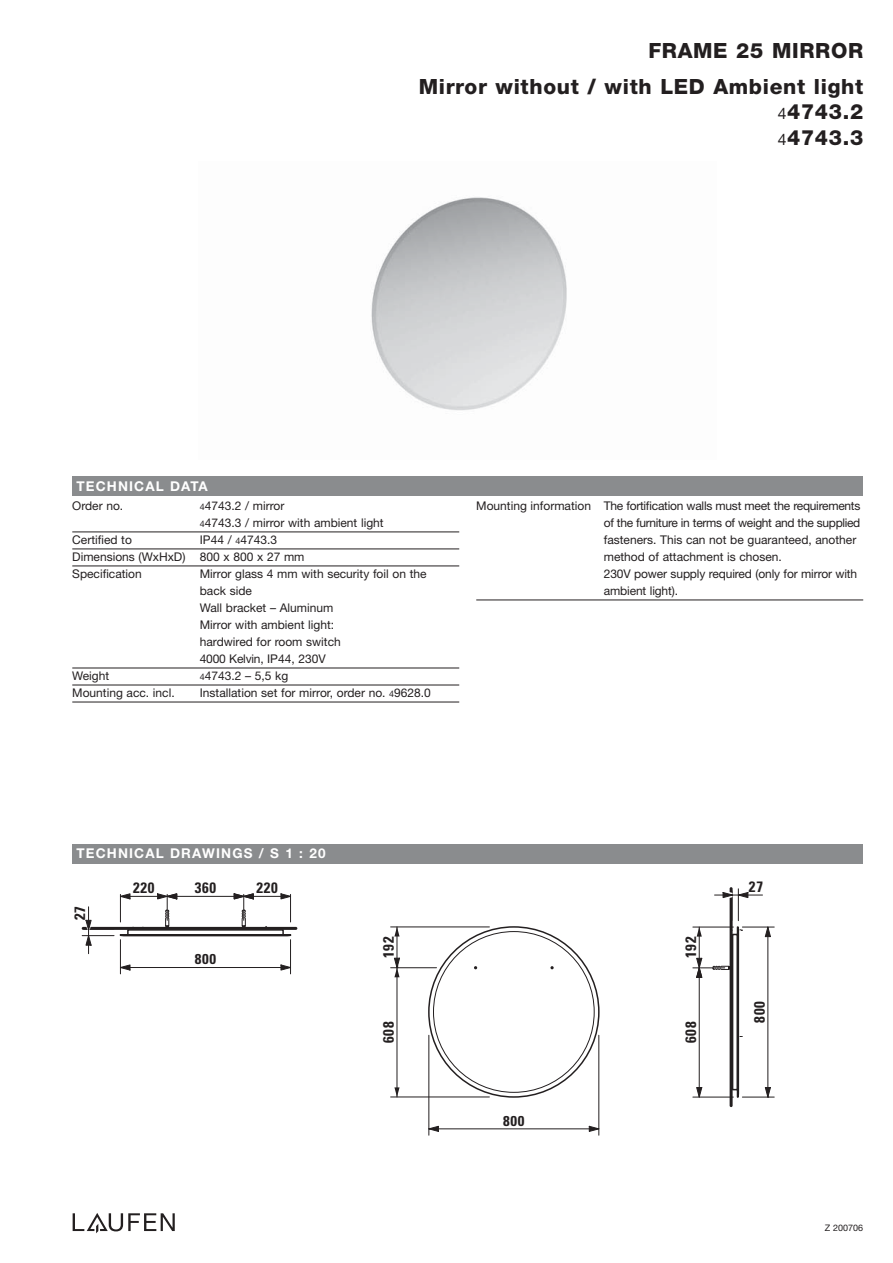
<style>
.page{position:relative;width:893px;height:1263px;background:#fff}
.page>*{position:absolute;margin:0;border:0;box-sizing:border-box;transform-origin:0 0}
.t1{font:800 21px/25.5px "Helvetica Neue";letter-spacing:.03em;color:#231f20;text-align:justify}
.t2{font:700 condensed 15px "Univers";letter-spacing:.05em;color:#231f20}
.t3{font:700 condensed 14.25px "Univers";letter-spacing:.05em;color:#231f20;scale:1.05 1}
.t4{font:700 13.5px "Helvetica Neue";letter-spacing:.085em;color:#fff}
.t5{font:12px/17px "Helvetica Neue";color:#231f20}
.t6{font:9px "Helvetica Neue";color:#231f20}
.s1{font-weight:400;font-size:15.75px}
.s2{font-size:9px}
</style>
<div class="page">
<img style="left:371px;top:197px;width:196px;height:214px">
<svg style="left:73px;top:1213px;width:102px;height:20px"></svg>
<div style="left:72px;top:844px;width:791px;height:19px;background:#8a8c8e"></div>
<div style="left:72px;top:476px;width:791px;height:19px;background:#8a8c8e"></div>
<hr style="left:72px;top:532px;width:387px;height:1px;background:#231f20">
<hr style="left:72px;top:549px;width:387px;height:1px;background:#231f20">
<hr style="left:72px;top:566px;width:387px;height:1px;background:#231f20">
<hr style="left:72px;top:668px;width:387px;height:1px;background:#231f20">
<hr style="left:72px;top:685px;width:387px;height:1px;background:#231f20">
<hr style="left:72px;top:702px;width:387px;height:1px;background:#231f20">
<hr style="left:476px;top:600px;width:387px;height:1px;background:#231f20">
<hr style="left:82px;top:927px;width:215px;height:3px;background:#231f20">
<hr style="left:82px;top:935px;width:32px;height:1px;background:#231f20">
<hr style="left:120px;top:940px;width:1px;height:34px;background:#231f20">
<hr style="left:290px;top:940px;width:1px;height:34px;background:#231f20">
<hr style="left:120px;top:967px;width:171px;height:1px;background:#231f20">
<svg style="left:281px;top:965px;width:9px;height:5px"></svg>
<svg style="left:120px;top:965px;width:10px;height:5px"></svg>
<svg style="left:83px;top:893px;width:209px;height:61px"></svg>
<svg style="left:550px;top:966px;width:4px;height:3px"></svg>
<hr style="left:391px;top:1097px;width:98px;height:1px;background:#231f20">
<hr style="left:391px;top:927px;width:98px;height:1px;background:#231f20">
<hr style="left:391px;top:967px;width:45px;height:1px;background:#231f20">
<hr style="left:397px;top:968px;width:1px;height:129px;background:#231f20">
<svg style="left:394px;top:927px;width:6px;height:9px"></svg>
<svg style="left:394px;top:1087px;width:6px;height:10px"></svg>
<hr style="left:429px;top:1035px;width:1px;height:100px;background:#231f20">
<hr style="left:599px;top:1035px;width:1px;height:100px;background:#231f20">
<hr style="left:429px;top:1128px;width:170px;height:1px;background:#231f20">
<svg style="left:589px;top:1126px;width:11px;height:6px"></svg>
<svg style="left:428px;top:1126px;width:11px;height:6px"></svg>
<hr style="left:397px;top:927px;width:1px;height:41px;background:#231f20">
<svg style="left:394px;top:958px;width:6px;height:19px"></svg>
<hr style="left:730px;top:887px;width:3px;height:220px;background:#231f20;border-radius:2px">
<svg style="left:697px;top:928px;width:5px;height:9px"></svg>
<hr style="left:699px;top:927px;width:1px;height:41px;background:#231f20">
<hr style="left:693px;top:927px;width:40px;height:1px;background:#231f20">
<hr style="left:693px;top:967px;width:32px;height:1px;background:#231f20">
<hr style="left:693px;top:1097px;width:40px;height:1px;background:#231f20">
<hr style="left:699px;top:968px;width:1px;height:129px;background:#231f20">
<svg style="left:696px;top:958px;width:6px;height:20px"></svg>
<svg style="left:696px;top:1087px;width:6px;height:11px"></svg>
<hr style="left:742px;top:1097px;width:32px;height:1px;background:#231f20">
<hr style="left:742px;top:927px;width:32px;height:1px;background:#231f20">
<hr style="left:738px;top:889px;width:1px;height:32px;background:#231f20">
<svg style="left:713px;top:890px;width:58px;height:209px"></svg>
<h1 class="t1" style="left:648px;top:39px;width:216px">FRAME 25 MIRROR</h1>
<p class="t4" style="left:77px;top:481px;width:133px">TECHNICAL DATA</p>
<h1 class="t1" style="left:778px;top:75px;width:87px;text-indent:-359px">Mirror without / with LED Ambient light <span class="s1">4</span>4743.2<br><span class="s1">4</span>4743.3</h1>
<p class="t5" style="left:72px;top:499px;width:53px">Order no.</p>
<p class="t5" style="left:200px;top:499px;width:185px"><span class="s2">4</span>4743.2 / mirror<br><span class="s2">4</span>4743.3 / mirror with ambient light</p>
<p class="t5" style="left:72px;top:533px;width:61px">Certified to</p>
<p class="t5" style="left:72px;top:533px;width:234px;text-indent:128px">IP44 / <span class="s2">4</span>4743.3<br>Dimensions (WxHxD) 800 x 800 x 27 mm<br>Specification</p>
<p class="t5" style="left:200px;top:567px;width:228px">Mirror glass 4 mm with security foil on the back side<br>Wall bracket – Aluminum<br>Mirror with ambient light:<br>hardwired for room switch<br>4000 Kelvin, IP44, 230V</p>
<p class="t5" style="left:72px;top:669px;width:38px">Weight</p>
<p class="t5" style="left:200px;top:669px;width:90px"><span class="s2">4</span>4743.2 – 5,5 kg</p>
<p class="t5" style="left:72px;top:686px;width:104px">Mounting acc. incl.</p>
<p class="t5" style="left:200px;top:686px;width:233px">Installation set for mirror, order no. <span class="s2">4</span>9628.0</p>
<p class="t5" style="left:604px;top:499px;width:258px;text-indent:-128px">Mounting information The fortification walls must meet the requirements of the furniture in terms of weight and the supplied fasteners. This can not be guaranteed, another method of attachment is chosen.<br>230V power supply required (only for mirror with ambient light).</p>
<p class="t4" style="left:77px;top:849px;width:250px">TECHNICAL DRAWINGS / S 1 : 20</p>
<p class="t2" style="left:74px;top:920px;width:16px;rotate:-90deg">27</p>
<p class="t2" style="left:133px;top:882px;width:23px">220</p>
<p class="t2" style="left:256px;top:882px;width:23px">220</p>
<p class="t2" style="left:195px;top:882px;width:23px">360</p>
<p class="t2" style="left:749px;top:881px;width:16px">27</p>
<p class="t3" style="left:195px;top:954px;width:22px">800</p>
<p class="t2" style="left:383px;top:958px;width:23px;rotate:-90deg">192</p>
<p class="t2" style="left:685px;top:958px;width:23px;rotate:-90deg">192</p>
<p class="t2" style="left:383px;top:1043px;width:23px;rotate:-90deg">608</p>
<p class="t3" style="left:503px;top:1115px;width:22px">800</p>
<p class="t2" style="left:685px;top:1043px;width:23px;rotate:-90deg">608</p>
<p class="t2" style="left:754px;top:1023px;width:23px;rotate:-90deg">800</p>
<p class="t6" style="left:825px;top:1224px;width:40px">Z 200706</p>
</div>
